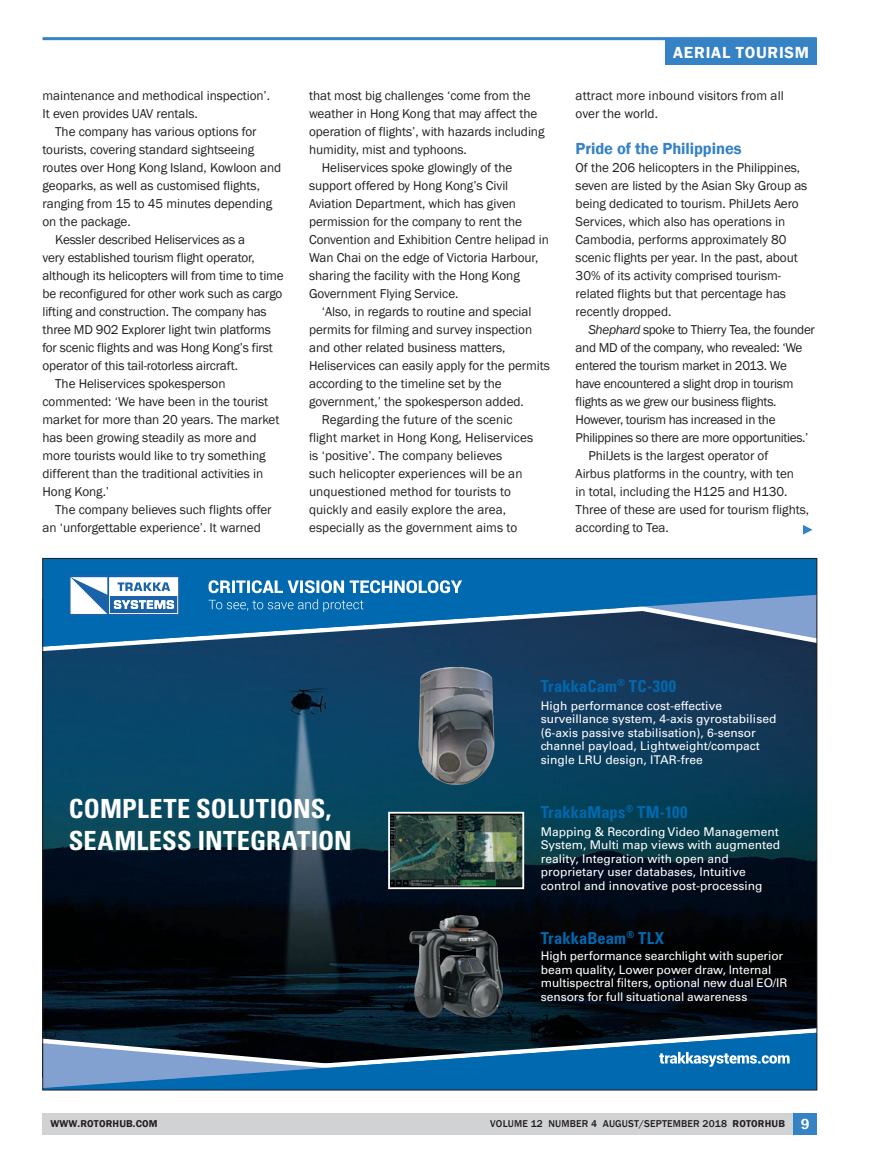
<style>
.page{position:relative;width:872px;height:1161px;background:#fff}
.page>*{position:absolute;margin:0;border:0;box-sizing:border-box;transform-origin:0 0}
.t1{font:700 condensed 26.4px/31.7px "Univers LT Std";letter-spacing:.01em;color:#fff}
.t2{font:700 condensed 16.5px "Univers LT Std";letter-spacing:.005em;color:#0169af}
.Feature_-_crosshead{font:600 16.5px "Franklin Gothic";letter-spacing:-.005em;color:#3582c4}
.t3{font:600 16.5px "Franklin Gothic";letter-spacing:.045em;color:#fff}
.Body_text{font:13.2px/18px "Franklin Gothic";letter-spacing:-.005em;color:#231f20}
.Body_text_-_no_inden{font:13.2px/18px "Franklin Gothic";letter-spacing:-.005em;color:#231f20}
.Body_text-2{font:13.2px/18px "Franklin Gothic";letter-spacing:-.025em;color:#231f20}
.t4{font:12px/13.5px "Univers LT Std";color:#fff}
.t5{font:500 10.2px "Franklin Gothic";letter-spacing:.015em;color:#231f20}
.t6{font:600 10.2px "Franklin Gothic";letter-spacing:.015em;color:#231f20}
.s1{font-style:italic}
.s2{font-weight:600}
.s3{font-weight:600;font-size:15px;color:#fff}
</style>
<div class="page">
<hr style="left:43px;top:37px;width:773px;height:3px;background:#3582c4">
<div style="left:43px;top:1113px;width:773px;height:21px;background:#d1d2d4"></div>
<div style="left:793px;top:1113px;width:23px;height:21px;background:#3582c4"></div>
<div style="left:665px;top:39px;width:151px;height:26px;background:#3582c4"></div>
<svg style="left:803px;top:525px;width:9px;height:9px"></svg>
<img style="left:45px;top:655px;width:770px;height:369px">
<svg style="left:45px;top:646px;width:770px;height:9px;background:#1c4468"></svg>
<div style="left:545px;top:646px;width:270px;height:7px;background:#183453"></div>
<svg style="left:45px;top:560px;width:770px;height:86px;background:#1f6aa1"></svg>
<svg style="left:69px;top:575px;width:111px;height:40px"></svg>
<svg style="left:71px;top:577px;width:107px;height:53px"></svg>
<svg style="left:209px;top:580px;width:253px;height:13px"></svg>
<svg style="left:202px;top:599px;width:207px;height:26px;background:#1072b3"></svg>
<svg style="left:45px;top:1024px;width:770px;height:9px;background:#091a26"></svg>
<svg style="left:45px;top:1033px;width:770px;height:55px;background:#2a6590"></svg>
<svg style="left:659px;top:1052px;width:130px;height:15px"></svg>
<img style="left:413px;top:665px;width:86px;height:123px">
<img style="left:391px;top:815px;width:130px;height:71px">
<div style="left:388px;top:812px;width:136px;height:77px;border:2px solid #fff"></div>
<img style="left:409px;top:916px;width:94px;height:101px">
<p class="Body_text" style="left:43px;top:87px;width:229px">maintenance and methodical inspection’.<br>It even provides UAV rentals.</p>
<p class="Body_text" style="left:43px;top:123px;width:240px;text-indent:13px">The company has various options for tourists, covering standard sightseeing routes over Hong Kong Island, Kowloon and geoparks, as well as customised flights, ranging from 15 to 45 minutes depending on the package.</p>
<p class="Body_text" style="left:43px;top:231px;width:243px;text-indent:13px">Kessler described Heliservices as a<br>very established tourism flight operator, although its helicopters will from time to time be reconfigured for other work such as cargo lifting and construction. The company has three MD 902 Explorer light twin platforms for scenic flights and was Hong Kong’s first operator of this tail-rotorless aircraft.</p>
<p class="Body_text" style="left:43px;top:375px;width:238px;text-indent:13px">The Heliservices spokesperson commented: ‘We have been in the tourist market for more than 20 years. The market has been growing steadily as more and more tourists would like to try something different than the traditional activities in Hong Kong.’</p>
<p class="Body_text" style="left:43px;top:501px;width:230px;text-indent:13px">The company believes such flights offer an ‘unforgettable experience’. It warned</p>
<p class="Body_text" style="left:309px;top:87px;width:237px">that most big challenges ‘come from the weather in Hong Kong that may affect the operation of flights’, with hazards including humidity, mist and typhoons.</p>
<p class="Body_text" style="left:309px;top:159px;width:241px;text-indent:13px">Heliservices spoke glowingly of the support offered by Hong Kong’s Civil Aviation Department, which has given permission for the company to rent the Convention and Exhibition Centre helipad in Wan Chai on the edge of Victoria Harbour, sharing the facility with the Hong Kong Government Flying Service.</p>
<p class="Body_text" style="left:309px;top:303px;width:242px;text-indent:13px">‘Also, in regards to routine and special permits for filming and survey inspection and other related business matters, Heliservices can easily apply for the permits according to the timeline set by the government,’ the spokesperson added.</p>
<p class="Body_text" style="left:309px;top:411px;width:226px;text-indent:13px">Regarding the future of the scenic flight market in Hong Kong, Heliservices is ‘positive’. The company believes<br>such helicopter experiences will be an unquestioned method for tourists to quickly and easily explore the area, especially as the government aims to</p>
<p class="t3" style="left:673px;top:42px;width:137px">AERIAL TOURISM</p>
<p class="Body_text" style="left:575px;top:87px;width:210px">attract more inbound visitors from all over the world.</p>
<p class="Feature_-_crosshead" style="left:575px;top:138px;width:167px">Pride of the Philippines</p>
<p class="Body_text_-_no_inden" style="left:575px;top:159px;width:233px">Of the 206 helicopters in the Philippines, seven are listed by the Asian Sky Group as being dedicated to tourism. PhilJets Aero Services, which also has operations in Cambodia, performs approximately 80 scenic flights per year. In the past, about 30% of its activity comprised tourism&shy;related flights but that percentage has recently dropped.</p>
<p class="Body_text-2" style="left:575px;top:321px;width:241px;text-indent:13px"><span class="s1">Shephard</span> spoke to Thierry Tea, the founder and MD of the company, who revealed: ‘We entered the tourism market in 2013. We have encountered a slight drop in tourism flights as we grew our business flights.<br>However, tourism has increased in the Philippines so there are more opportunities.’</p>
<p class="Body_text" style="left:575px;top:447px;width:235px;text-indent:13px">PhilJets is the largest operator of<br>Airbus platforms in the country, with ten<br>in total, including the H125 and H130.<br>Three of these are used for tourism flights, according to Tea.</p>
<p class="t1" style="left:69px;top:792px;width:284px">COMPLETE SOLUTIONS,<br>SEAMLESS INTEGRATION</p>
<p class="t2" style="left:541px;top:676px;width:137px">TrakkaCam<sup>®</sup> TC-300</p>
<p class="t4" style="left:541px;top:698px;width:237px">High performance cost-effective surveillance system, 4-axis gyrostabilised (6-axis passive stabilisation), 6-sensor channel payload, Lightweight/compact single LRU design, ITAR-free</p>
<p class="t2" style="left:541px;top:802px;width:148px">TrakkaMaps<sup>®</sup> TM-100</p>
<p class="t4" style="left:541px;top:825px;width:241px">Mapping &amp; Recording Video Management System, Multi map views with augmented reality, Integration with open and proprietary user databases, Intuitive control and innovative post-processing</p>
<p class="t2" style="left:541px;top:928px;width:125px">TrakkaBeam<sup>®</sup> TLX</p>
<p class="t4" style="left:541px;top:949px;width:248px">High performance searchlight with superior beam quality, Lower power draw, Internal multispectral filters, optional new dual EO/IR sensors for full situational awareness</p>
<p class="t6" style="left:50px;top:1117px;width:109px">WWW.ROTORHUB.COM</p>
<p class="t5" style="left:490px;top:1117px;width:321px">VOLUME 12 NUMBER 4 AUGUST/SEPTEMBER 2018 <span class="s2">ROTORHUB</span> <span class="s3">9</span></p>
</div>
